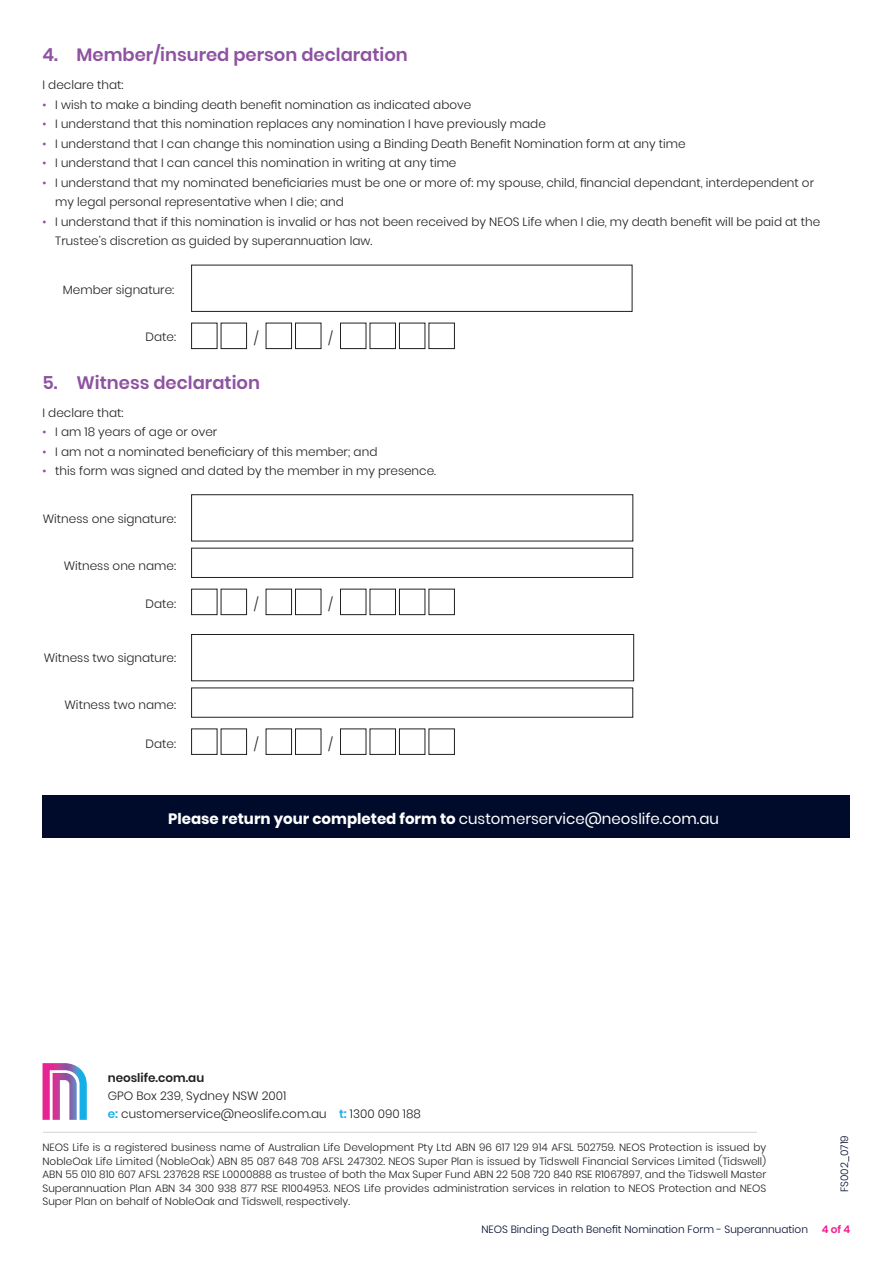
<style>
.page{position:relative;width:893px;height:1263px;background:#fff}
.page>*{position:absolute;margin:0;border:0;box-sizing:border-box;transform-origin:0 0}
.NEOS_section_header{font:600 18px "Poppins";color:#8e52a1}
.NEOS_body_copy{font:700 15px "Poppins";color:#fff}
.NEOS_body_copy-2{font:300 13.5px "Poppins";color:#231f20}
.NEOS_body_copy-3{font:300 12px/19.5px "Poppins";color:#231f20}
.NEOS_body_copy-4{font:300 10.5px/13.5px "Poppins";color:#231f20;text-align:justify}
.NEOS_body_copy-5{font:300 10.5px "Poppins";color:#000b2c}
.t1{font:600 10.5px "Poppins";color:#ed1e91}
.s1{color:#8e52a1}
.s2{font-weight:400}
.s3{font-weight:600}
.s4{font-weight:600;color:#1fb0e6}
</style>
<div class="page">
<div style="left:191px;top:265px;width:441px;height:47px;border:1px solid #231f20"></div>
<div style="left:191px;top:323px;width:26px;height:26px;border:1px solid #231f20"></div>
<div style="left:221px;top:323px;width:26px;height:26px;border:1px solid #231f20"></div>
<div style="left:266px;top:323px;width:26px;height:26px;border:1px solid #231f20"></div>
<div style="left:295px;top:323px;width:26px;height:26px;border:1px solid #231f20"></div>
<div style="left:340px;top:323px;width:26px;height:26px;border:1px solid #231f20"></div>
<div style="left:370px;top:323px;width:26px;height:26px;border:1px solid #231f20"></div>
<div style="left:399px;top:323px;width:26px;height:26px;border:1px solid #231f20"></div>
<div style="left:429px;top:323px;width:26px;height:26px;border:1px solid #231f20"></div>
<div style="left:191px;top:494px;width:442px;height:47px;border:1px solid #231f20"></div>
<div style="left:191px;top:548px;width:442px;height:30px;border:1px solid #231f20"></div>
<div style="left:191px;top:589px;width:26px;height:26px;border:1px solid #231f20"></div>
<div style="left:221px;top:589px;width:26px;height:26px;border:1px solid #231f20"></div>
<div style="left:266px;top:589px;width:26px;height:26px;border:1px solid #231f20"></div>
<div style="left:295px;top:589px;width:26px;height:26px;border:1px solid #231f20"></div>
<div style="left:340px;top:589px;width:26px;height:26px;border:1px solid #231f20"></div>
<div style="left:370px;top:589px;width:26px;height:26px;border:1px solid #231f20"></div>
<div style="left:399px;top:589px;width:26px;height:26px;border:1px solid #231f20"></div>
<div style="left:429px;top:589px;width:26px;height:26px;border:1px solid #231f20"></div>
<div style="left:191px;top:634px;width:443px;height:47px;border:1px solid #231f20"></div>
<div style="left:191px;top:729px;width:26px;height:26px;border:1px solid #231f20"></div>
<div style="left:221px;top:729px;width:26px;height:26px;border:1px solid #231f20"></div>
<div style="left:266px;top:729px;width:26px;height:26px;border:1px solid #231f20"></div>
<div style="left:295px;top:729px;width:26px;height:26px;border:1px solid #231f20"></div>
<div style="left:340px;top:729px;width:26px;height:26px;border:1px solid #231f20"></div>
<div style="left:370px;top:729px;width:26px;height:26px;border:1px solid #231f20"></div>
<div style="left:399px;top:729px;width:26px;height:26px;border:1px solid #231f20"></div>
<div style="left:429px;top:729px;width:26px;height:26px;border:1px solid #231f20"></div>
<div style="left:43px;top:795px;width:807px;height:42px;background:#000b2c"></div>
<svg style="left:43px;top:1063px;width:44px;height:57px"></svg>
<hr style="left:43px;top:1132px;width:714px;height:1px;background:#d1d2d4">
<p class="NEOS_section_header" style="left:43px;top:45px;width:367px">4. Member/insured person declaration</p>
<p class="NEOS_body_copy-3" style="left:43px;top:76px;width:83px">I declare that:</p>
<p class="NEOS_body_copy-3" style="left:43px;top:95px;width:430px"><span class="s1">•</span> I wish to make a binding death benefit nomination as indicated above</p>
<p class="NEOS_body_copy-3" style="left:43px;top:115px;width:505px"><span class="s1">•</span> I understand that this nomination replaces any nomination I have previously made</p>
<p class="NEOS_body_copy-3" style="left:43px;top:134px;width:644px"><span class="s1">•</span> I understand that I can change this nomination using a Binding Death Benefit Nomination form at any time</p>
<p class="NEOS_body_copy-3" style="left:43px;top:154px;width:415px"><span class="s1">•</span> I understand that I can cancel this nomination in writing at any time</p>
<p class="NEOS_body_copy-3" style="left:55px;top:173px;width:760px;text-indent:-13px"><span class="s1">•</span> I understand that my nominated beneficiaries must be one or more of: my spouse, child, financial dependant, interdependent or my legal personal representative when I die; and</p>
<p class="NEOS_body_copy-3" style="left:55px;top:212px;width:766px;text-indent:-13px"><span class="s1">•</span> I understand that if this nomination is invalid or has not been received by NEOS Life when I die, my death benefit will be paid at the<br>Trustee’s discretion as guided by superannuation law.</p>
<p class="NEOS_body_copy-3" style="left:63px;top:280px;width:113px">Member signature:</p>
<p class="NEOS_body_copy-2" style="left:254px;top:330px;width:6px">/</p>
<p class="NEOS_body_copy-2" style="left:328px;top:330px;width:6px">/</p>
<p class="NEOS_section_header" style="left:43px;top:372px;width:219px">5. Witness declaration</p>
<p class="NEOS_body_copy-3" style="left:43px;top:403px;width:83px">I declare that:</p>
<p class="NEOS_body_copy-3" style="left:43px;top:422px;width:176px"><span class="s1">•</span> I am 18 years of age or over</p>
<p class="NEOS_body_copy-3" style="left:43px;top:442px;width:336px"><span class="s1">•</span> I am not a nominated beneficiary of this member; and</p>
<p class="NEOS_body_copy-3" style="left:43px;top:461px;width:395px"><span class="s1">•</span> this form was signed and dated by the member in my presence.</p>
<p class="NEOS_body_copy-3" style="left:146px;top:327px;width:32px">Date:</p>
<p class="NEOS_body_copy-3" style="left:43px;top:509px;width:135px">Witness one signature:</p>
<p class="NEOS_body_copy-3" style="left:64px;top:556px;width:114px">Witness one name:</p>
<p class="NEOS_body_copy-3" style="left:146px;top:594px;width:32px">Date:</p>
<p class="NEOS_body_copy-3" style="left:44px;top:648px;width:134px">Witness two signature:</p>
<p class="NEOS_body_copy-3" style="left:65px;top:695px;width:113px">Witness two name:</p>
<p class="NEOS_body_copy-3" style="left:146px;top:734px;width:32px">Date:</p>
<p class="NEOS_body_copy-2" style="left:254px;top:596px;width:6px">/</p>
<p class="NEOS_body_copy-2" style="left:328px;top:596px;width:6px">/</p>
<p class="NEOS_body_copy-2" style="left:254px;top:736px;width:6px">/</p>
<p class="NEOS_body_copy-2" style="left:328px;top:736px;width:6px">/</p>
<p class="NEOS_body_copy" style="left:168px;top:810px;width:552px">Please return your completed form to <span class="s2">customerservice@neoslife.com.au</span></p>
<p class="NEOS_body_copy-3" style="left:108px;top:1069px;width:315px;line-height:18px"><span class="s3">neoslife.com.au<br></span>GPO Box 239, Sydney NSW 2001<br><span class="s4">e:</span> customerservice@neoslife.com.au <span class="s4">t:</span> 1300 090 188</p>
<p class="NEOS_body_copy-4" style="left:43px;top:1141px;width:725px">NEOS Life is a registered business name of Australian Life Development Pty Ltd ABN 96 617 129 914 AFSL 502759. NEOS Protection is issued by NobleOak Life Limited (NobleOak) ABN 85 087 648 708 AFSL 247302. NEOS Super Plan is issued by Tidswell Financial Services Limited (Tidswell)<br>ABN 55 010 810 607 AFSL 237628 RSE L0000888 as trustee of both the Max Super Fund ABN 22 508 720 840 RSE R1067897, and the Tidswell Master Superannuation Plan ABN 34 300 938 877 RSE R1004953. NEOS Life provides administration services in relation to NEOS Protection and NEOS Super Plan on behalf of NobleOak and Tidswell, respectively.</p>
<p class="NEOS_body_copy-5" style="left:838px;top:1192px;width:58px;rotate:-90deg">FS002_0719</p>
<p class="NEOS_body_copy-5" style="left:481px;top:1223px;width:328px">NEOS Binding Death Benefit Nomination Form - Superannuation</p>
<p class="t1" style="left:822px;top:1223px;width:30px">4 of 4</p>
</div>
